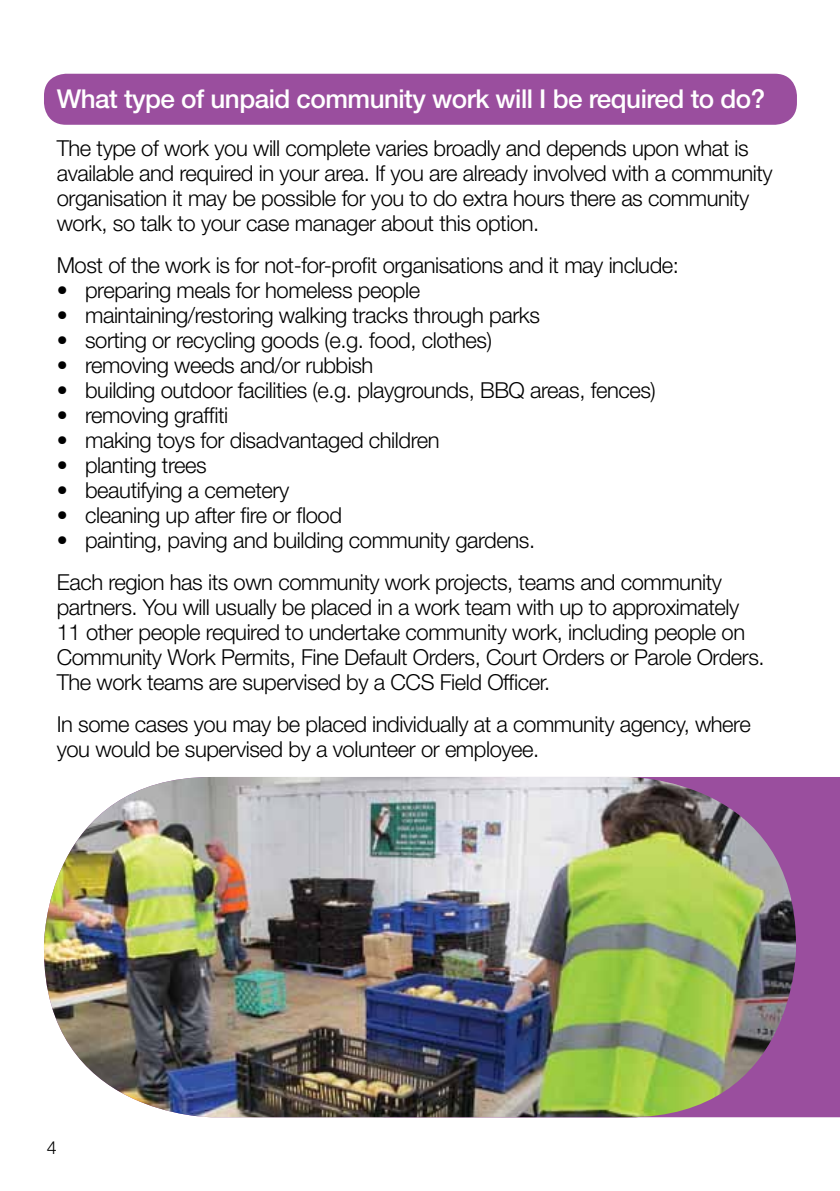
<style>
.page{position:relative;width:840px;height:1191px;background:#fff}
.page>*{position:absolute;margin:0;border:0;box-sizing:border-box;transform-origin:0 0}
.t1{font:500 26px "Helvetica Neue";letter-spacing:-.02em;color:#fff}
.t2{font:300 22px/25px "Helvetica Neue";letter-spacing:-.02em;color:#000}
.t3{font:300 18px "Helvetica Neue";color:#000}
</style>
<div class="page">
<div style="left:795px;top:777px;width:44px;height:340px;background:#9a4e9e"></div>
<img style="left:44px;top:777px;width:751px;height:340px">
<div style="left:44px;top:74px;width:752px;height:51px;background:#9a4e9e;border-radius:22px"></div>
<p class="t1" style="left:57px;top:83px;width:709px">What type of unpaid community work will I be required to do?</p>
<p class="t2" style="left:57px;top:135px;width:717px">The type of work you will complete varies broadly and depends upon what is available and required in your area. If you are already involved with a community organisation it may be possible for you to do extra hours there as community work, so talk to your case manager about this option.</p>
<p class="t2" style="left:57px;top:252px;width:623px">Most of the work is for not-for-profit organisations and it may include:</p>
<p class="t2" style="left:57px;top:277px;width:365px">• preparing meals for homeless people</p>
<p class="t2" style="left:57px;top:302px;width:484px">• maintaining/restoring walking tracks through parks</p>
<p class="t2" style="left:57px;top:327px;width:436px">• sorting or recycling goods (e.g. food, clothes)</p>
<p class="t2" style="left:57px;top:352px;width:318px">• removing weeds and/or rubbish</p>
<p class="t2" style="left:57px;top:377px;width:600px">• building outdoor facilities (e.g. playgrounds, BBQ areas, fences)</p>
<p class="t2" style="left:57px;top:402px;width:173px">• removing graffiti</p>
<p class="t2" style="left:57px;top:427px;width:384px">• making toys for disadvantaged children</p>
<p class="t2" style="left:57px;top:452px;width:151px">• planting trees</p>
<p class="t2" style="left:57px;top:477px;width:234px">• beautifying a cemetery</p>
<p class="t2" style="left:57px;top:502px;width:287px">• cleaning up after fire or flood</p>
<p class="t2" style="left:57px;top:518px;width:666px;line-height:42px">• painting, paving and building community gardens.<br>Each region has its own community work projects, teams and community</p>
<p class="t2" style="left:57px;top:594px;width:709px">partners. You will usually be placed in a work team with up to approximately 11 other people required to undertake community work, including people on Community Work Permits, Fine Default Orders, Court Orders or Parole Orders.<br>The work teams are supervised by a CCS Field Officer.</p>
<p class="t2" style="left:57px;top:711px;width:695px">In some cases you may be placed individually at a community agency, where you would be supervised by a volunteer or employee.</p>
<p class="t3" style="left:47px;top:1136px;width:12px">4</p>
</div>
